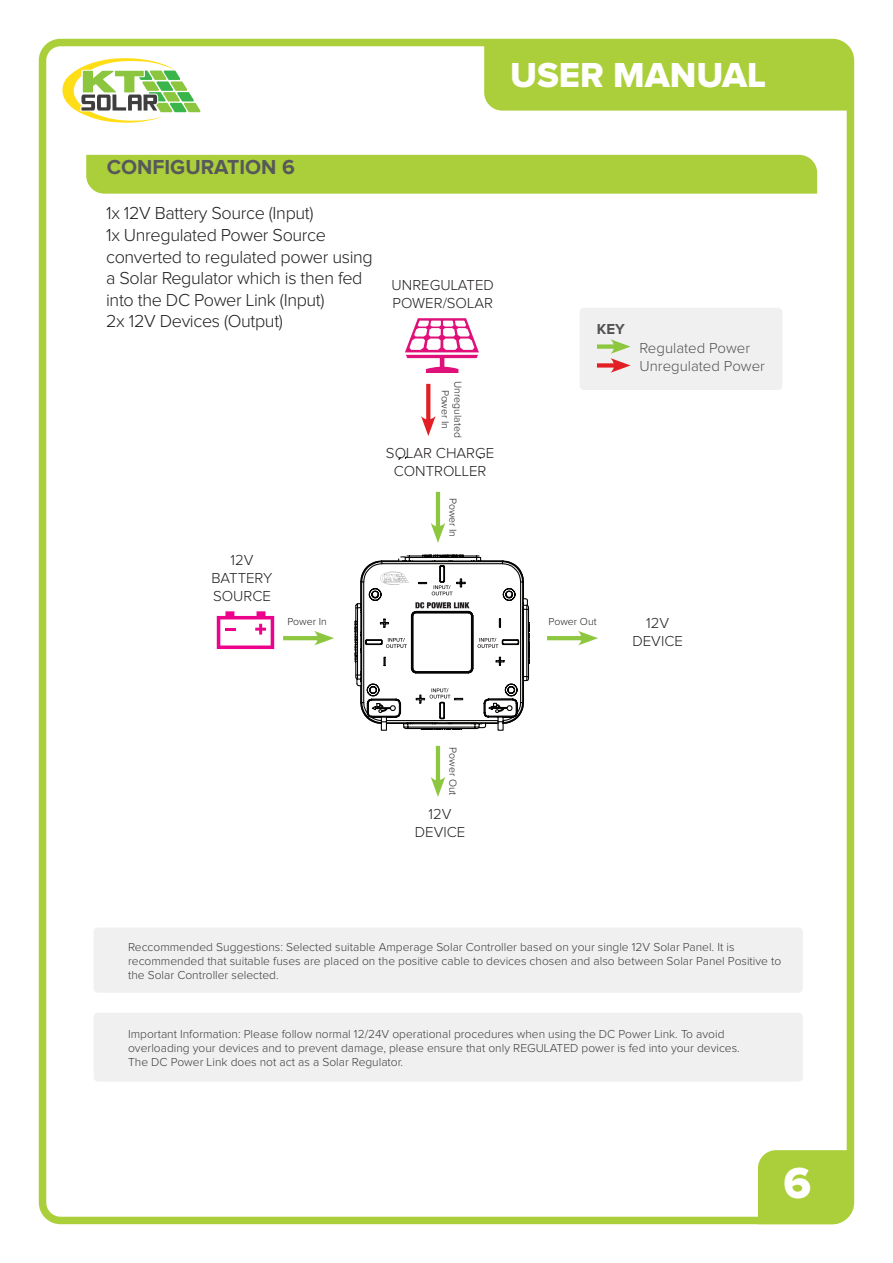
<style>
.page{position:relative;width:893px;height:1263px;background:#fff}
.page>*{position:absolute;margin:0;border:0;box-sizing:border-box;transform-origin:0 0}
.t1{font:45px "Proxima Nova Extrabld";color:#fff}
.t2{font:36px "Proxima Nova Extrabld";color:#fff}
.t3{font:700 21px "Proxima Nova";color:#57585a}
.t4{font:300 18px/21.6px "Proxima Nova";letter-spacing:-.02em;color:#231f20}
.t5{font:300 15px/18px "Proxima Nova";color:#231f20;text-align:center}
.t6{font:300 15px/18px "Proxima Nova";color:#535355}
.t7{font:700 15px "Proxima Nova";color:#535355}
.t8{font:300 12px/14.4px "Proxima Nova";color:#3e3e3f}
.t9{font:300 10.5px/12.6px "Proxima Nova";color:#231f20;text-align:center}
</style>
<div class="page">
<div style="left:39px;top:39px;width:815px;height:1185px;border:8px solid #abcf3a;border-radius:18px"></div>
<div style="left:758px;top:1150px;width:92px;height:74px;background:#abcf3a"></div>
<div style="left:484px;top:43px;width:366px;height:68px;background:#abcf3a"></div>
<svg style="left:62px;top:58px;width:138px;height:65px"></svg>
<div style="left:86px;top:155px;width:731px;height:39px;background:#abcf3a"></div>
<svg style="left:398px;top:456px;width:83px;height:4px"></svg>
<svg style="left:217px;top:611px;width:57px;height:38px"></svg>
<hr style="left:283px;top:636px;width:39px;height:4px;background:#8dc63f">
<svg style="left:314px;top:631px;width:20px;height:14px"></svg>
<hr style="left:547px;top:636px;width:39px;height:4px;background:#8dc63f">
<svg style="left:578px;top:631px;width:20px;height:14px"></svg>
<div style="left:94px;top:927px;width:709px;height:66px;background:#f0f0f0;border-radius:4px"></div>
<div style="left:94px;top:1013px;width:709px;height:69px;background:#f0f0f0;border-radius:4px"></div>
<svg style="left:426px;top:384px;width:4px;height:32px"></svg>
<svg style="left:421px;top:416px;width:15px;height:20px"></svg>
<svg style="left:405px;top:318px;width:74px;height:55px"></svg>
<div style="left:580px;top:308px;width:202px;height:82px;background:#f0f0f0;border-radius:4px"></div>
<div style="left:597px;top:344px;width:21px;height:5px;background:#8dc63f"></div>
<div style="left:597px;top:363px;width:21px;height:5px;background:#e21f25"></div>
<svg style="left:610px;top:339px;width:21px;height:34px"></svg>
<hr style="left:436px;top:492px;width:4px;height:39px;background:#8dc63f">
<svg style="left:431px;top:523px;width:14px;height:20px"></svg>
<hr style="left:436px;top:746px;width:4px;height:39px;background:#8dc63f">
<svg style="left:431px;top:777px;width:14px;height:20px"></svg>
<svg style="left:354px;top:554px;width:176px;height:177px"></svg>
<h2 class="t2" style="left:510px;top:58px;width:257px">USER MANUAL</h2>
<h3 class="t3" style="left:107px;top:158px;width:190px">CONFIGURATION 6</h3>
<h3 class="t4" style="left:106px;top:203px;width:268px">1x 12V Battery Source (Input)<br>1x Unregulated Power Source converted to regulated power using a Solar Regulator which is then fed into the DC Power Link (Input)<br>2x 12V Devices (Output)</h3>
<p class="t5" style="left:392px;top:276px;width:104px;text-align:left">UNREGULATED<br>POWER/SOLAR</p>
<p class="t5" style="left:211px;top:552px;width:63px">12V<br>BATTERY<br>SOURCE</p>
<p class="t9" style="left:464px;top:381px;width:58px;rotate:90deg">Unregulated<br>Power In</p>
<p class="t5" style="left:386px;top:444px;width:110px">SOLAR CHARGE<br>CONTROLLER</p>
<p class="t9" style="left:459px;top:498px;width:41px;rotate:90deg">Power In</p>
<p class="t7" style="left:597px;top:322px;width:29px">KEY</p>
<p class="t6" style="left:639px;top:340px;width:127px">Regulated Power<br>Unregulated Power</p>
<p class="t9" style="left:287px;top:615px;width:41px">Power In</p>
<p class="t9" style="left:549px;top:615px;width:49px">Power Out</p>
<p class="t5" style="left:632px;top:615px;width:52px">12V<br>DEVICE</p>
<p class="t9" style="left:459px;top:747px;width:49px;rotate:90deg">Power Out</p>
<p class="t5" style="left:415px;top:805px;width:52px">12V<br>DEVICE</p>
<p class="t8" style="left:128px;top:940px;width:655px">Reccommended Suggestions: Selected suitable Amperage Solar Controller based on your single 12V Solar Panel. It is recommended that suitable fuses are placed on the positive cable to devices chosen and also between Solar Panel Positive to the Solar Controller selected.</p>
<p class="t8" style="left:128px;top:1027px;width:613px">Important Information: Please follow normal 12/24V operational procedures when using the DC Power Link. To avoid overloading your devices and to prevent damage, please ensure that only REGULATED power is fed into your devices.<br>The DC Power Link does not act as a Solar Regulator.</p>
<h1 class="t1" style="left:783px;top:1163px;width:29px">6</h1>
</div>
